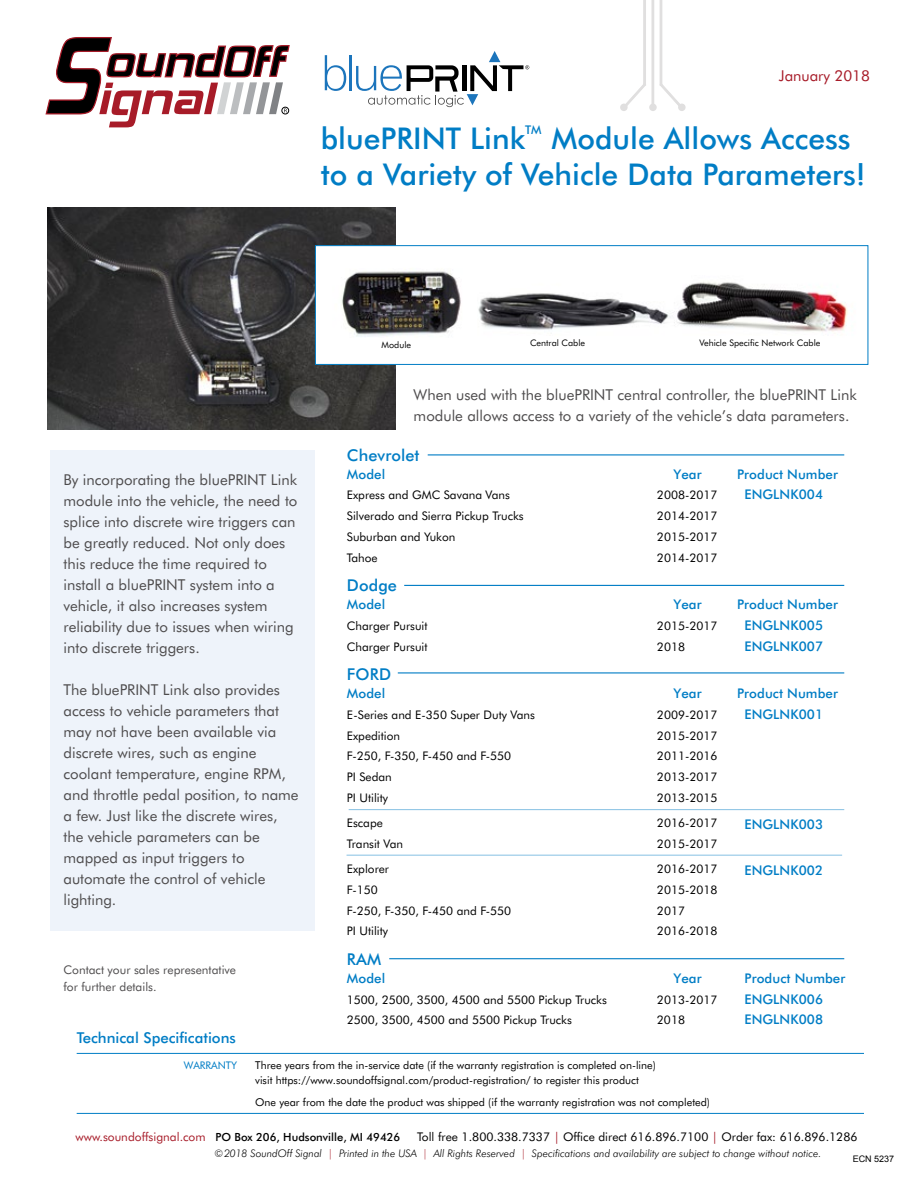
<style>
.page{position:relative;width:918px;height:1188px;background:#fff}
.page>*{position:absolute;margin:0;border:0;box-sizing:border-box;transform-origin:0 0}
.t1{font:500 30px/36px "Futura BT";color:#007dc5}
.t2{font:500 16.35px "Futura BT";letter-spacing:.005em;color:#007dc5}
.t3{font:15px/21px "Futura BT";color:#4e4c4d}
.t4{font:500 15px "Futura BT";color:#007dc5}
.t5{font:15px "Futura BT";color:#a71b28}
.t6{font:500 13.35px "Futura BT";letter-spacing:.005em;color:#007dc5}
.t7{font:12px "Futura BT";color:#000}
.t8{font:12px/17.4px "Futura BT";color:#4e4c4d}
.t9{font:500 12px "Futura BT";color:#007dc5}
.t10{font:11.85px "Futura BT";color:#000}
.t11{font:500 11.25px "Futura BT";color:#000}
.t12{font:10.8px/15px "Futura BT";color:#000}
.t13{font:italic 300 10.5px "Futura BT";color:#000}
.t14{font:10.5px "Futura BT";color:#007dc5}
.t15{font:9px "Futura BT";color:#000}
.t16{font:9px "Arial";color:#000}
.s1{font-weight:400;font-size:12px;color:#a71b28}
.s2{color:#a71b28}
</style>
<div class="page">
<div style="left:50px;top:451px;width:265px;height:480px;background:#eef3fa"></div>
<img style="left:48px;top:207px;width:348px;height:223px">
<div style="left:315px;top:245px;width:553px;height:120px;background:#fff;border:1px solid #007dc5"></div>
<img style="left:342px;top:271px;width:119px;height:66px">
<img style="left:478px;top:281px;width:370px;height:51px">
<svg style="left:325px;top:55px;width:21px;height:36px"></svg>
<hr style="left:349px;top:55px;width:2px;height:35px;background:#1c75bc">
<svg style="left:356px;top:51px;width:173px;height:56px"></svg>
<svg style="left:45px;top:37px;width:245px;height:91px"></svg>
<div style="left:165px;top:117px;width:112px;height:24px;background:#fff"></div>
<hr style="left:77px;top:1053px;width:787px;height:1px;background:#007dc5">
<hr style="left:77px;top:1113px;width:787px;height:1px;background:#007dc5">
<svg style="left:652px;top:0;width:2px;height:104px"></svg>
<svg style="left:660px;top:0;width:22px;height:106px"></svg>
<div style="left:678px;top:104px;width:8px;height:7px;background:#e0dfdf;border-radius:50%"></div>
<div style="left:649px;top:104px;width:8px;height:7px;background:#e0dfdf;border-radius:50%"></div>
<div style="left:620px;top:104px;width:8px;height:7px;background:#e0dfdf;border-radius:50%"></div>
<svg style="left:624px;top:0;width:22px;height:108px"></svg>
<hr style="left:404px;top:585px;width:440px;height:1px;background:#007dc5">
<hr style="left:398px;top:672px;width:446px;height:1px;background:#007dc5">
<hr style="left:389px;top:958px;width:455px;height:1px;background:#007dc5">
<hr style="left:349px;top:809px;width:495px;height:1px;background:#007dc5">
<hr style="left:347px;top:855px;width:495px;height:1px;background:#007dc5">
<hr style="left:428px;top:454px;width:416px;height:1px;background:#007dc5">
<p class="t5" style="left:779px;top:66px;width:93px">January 2018</p>
<h1 class="t1" style="left:321px;top:120px;width:206px">bluePRINT Link</h1>
<p class="t9" style="left:525px;top:123px;width:18px">TM</p>
<h1 class="t1" style="left:321px;top:120px;width:547px;text-indent:231px">Module Allows Access to a Variety of Vehicle Data Parameters!</h1>
<p class="t15" style="left:382px;top:339px;width:31px">Module</p>
<p class="t15" style="left:530px;top:338px;width:57px">Central Cable</p>
<p class="t15" style="left:699px;top:338px;width:123px">Vehicle Specific Network Cable</p>
<p class="t3" style="left:63px;top:469px;width:235px">By incorporating the bluePRINT Link module into the vehicle, the need to splice into discrete wire triggers can be greatly reduced. Not only does this reduce the time required to install a bluePRINT system into a vehicle, it also increases system reliability due to issues when wiring into discrete triggers.</p>
<p class="t3" style="left:63px;top:679px;width:237px">The bluePRINT Link also provides access to vehicle parameters that may not have been available via discrete wires, such as engine coolant temperature, engine RPM, and throttle pedal position, to name a few. Just like the discrete wires, the vehicle parameters can be mapped as input triggers to automate the control of vehicle lighting.</p>
<p class="t8" style="left:63px;top:961px;width:174px">Contact your sales representative for further details.</p>
<p class="t3" style="left:414px;top:384px;width:445px">When used with the bluePRINT central controller, the bluePRINT Link module allows access to a variety of the vehicle’s data parameters.</p>
<p class="t2" style="left:347px;top:445px;width:74px">Chevrolet</p>
<p class="t6" style="left:347px;top:466px;width:40px">Model</p>
<p class="t6" style="left:673px;top:466px;width:30px">Year</p>
<p class="t6" style="left:737px;top:466px;width:102px">Product Number</p>
<p class="t10" style="left:347px;top:488px;width:165px">Express and GMC Savana Vans</p>
<p class="t10" style="left:657px;top:488px;width:62px">2008-2017</p>
<p class="t6" style="left:745px;top:486px;width:80px">ENGLNK004</p>
<p class="t10" style="left:347px;top:509px;width:178px">Silverado and Sierra Pickup Trucks</p>
<p class="t10" style="left:657px;top:509px;width:62px">2014-2017</p>
<p class="t10" style="left:347px;top:529px;width:110px">Suburban and Yukon</p>
<p class="t10" style="left:657px;top:529px;width:62px">2015-2017</p>
<p class="t10" style="left:347px;top:550px;width:32px">Tahoe</p>
<p class="t10" style="left:657px;top:550px;width:62px">2014-2017</p>
<p class="t2" style="left:347px;top:576px;width:52px">Dodge</p>
<p class="t6" style="left:347px;top:596px;width:40px">Model</p>
<p class="t6" style="left:673px;top:596px;width:30px">Year</p>
<p class="t6" style="left:737px;top:596px;width:102px">Product Number</p>
<p class="t10" style="left:347px;top:618px;width:82px">Charger Pursuit</p>
<p class="t10" style="left:657px;top:618px;width:62px">2015-2017</p>
<p class="t6" style="left:745px;top:617px;width:80px">ENGLNK005</p>
<p class="t10" style="left:347px;top:639px;width:82px">Charger Pursuit</p>
<p class="t10" style="left:657px;top:639px;width:30px">2018</p>
<p class="t6" style="left:745px;top:638px;width:80px">ENGLNK007</p>
<p class="t2" style="left:347px;top:665px;width:46px">FORD</p>
<p class="t6" style="left:347px;top:685px;width:40px">Model</p>
<p class="t6" style="left:673px;top:685px;width:30px">Year</p>
<p class="t6" style="left:737px;top:685px;width:102px">Product Number</p>
<p class="t10" style="left:347px;top:707px;width:190px">E-Series and E-350 Super Duty Vans</p>
<p class="t10" style="left:657px;top:707px;width:62px">2009-2017</p>
<p class="t6" style="left:745px;top:706px;width:80px">ENGLNK001</p>
<p class="t10" style="left:347px;top:728px;width:55px">Expedition</p>
<p class="t10" style="left:657px;top:728px;width:62px">2015-2017</p>
<p class="t10" style="left:347px;top:749px;width:166px">F-250, F-350, F-450 and F-550</p>
<p class="t10" style="left:657px;top:749px;width:62px">2011-2016</p>
<p class="t10" style="left:347px;top:770px;width:46px">PI Sedan</p>
<p class="t10" style="left:657px;top:770px;width:62px">2013-2017</p>
<p class="t10" style="left:347px;top:790px;width:43px">PI Utility</p>
<p class="t10" style="left:657px;top:790px;width:62px">2013-2015</p>
<p class="t10" style="left:347px;top:816px;width:37px">Escape</p>
<p class="t10" style="left:657px;top:816px;width:62px">2016-2017</p>
<p class="t6" style="left:745px;top:816px;width:80px">ENGLNK003</p>
<p class="t10" style="left:347px;top:836px;width:58px">Transit Van</p>
<p class="t10" style="left:657px;top:836px;width:62px">2015-2017</p>
<p class="t10" style="left:347px;top:862px;width:44px">Explorer</p>
<p class="t10" style="left:657px;top:862px;width:62px">2016-2017</p>
<p class="t6" style="left:745px;top:862px;width:80px">ENGLNK002</p>
<p class="t10" style="left:347px;top:882px;width:32px">F-150</p>
<p class="t10" style="left:657px;top:882px;width:62px">2015-2018</p>
<p class="t10" style="left:347px;top:903px;width:166px">F-250, F-350, F-450 and F-550</p>
<p class="t10" style="left:657px;top:903px;width:30px">2017</p>
<p class="t10" style="left:347px;top:924px;width:43px">PI Utility</p>
<p class="t10" style="left:657px;top:924px;width:62px">2016-2018</p>
<p class="t2" style="left:347px;top:949px;width:36px">RAM</p>
<p class="t6" style="left:347px;top:970px;width:40px">Model</p>
<p class="t6" style="left:673px;top:970px;width:30px">Year</p>
<p class="t6" style="left:745px;top:970px;width:102px">Product Number</p>
<p class="t10" style="left:347px;top:992px;width:262px">1500, 2500, 3500, 4500 and 5500 Pickup Trucks</p>
<p class="t10" style="left:657px;top:992px;width:62px">2013-2017</p>
<p class="t6" style="left:745px;top:991px;width:80px">ENGLNK006</p>
<p class="t10" style="left:347px;top:1013px;width:227px">2500, 3500, 4500 and 5500 Pickup Trucks</p>
<p class="t10" style="left:657px;top:1013px;width:30px">2018</p>
<p class="t6" style="left:745px;top:1012px;width:80px">ENGLNK008</p>
<p class="t4" style="left:77px;top:1029px;width:161px">Technical Specifications</p>
<p class="t14" style="left:184px;top:1059px;width:55px">WARRANTY</p>
<p class="t12" style="left:255px;top:1057px;width:402px">Three years from the in-service date (if the warranty registration is completed on-line) visit https://www.soundoffsignal.com/product-registration/ to register this product</p>
<p class="t12" style="left:255px;top:1095px;width:456px">One year from the date the product was shipped (if the warranty registration was not completed)</p>
<p class="t11" style="left:75px;top:1130px;width:326px"><span class="s1">www.soundoffsignal.com</span> PO Box 206, Hudsonville, MI 49426</p>
<p class="t7" style="left:417px;top:1129px;width:442px">Toll free 1.800.338.7337 <span class="s2">|</span> Office direct 616.896.7100 <span class="s2">|</span> Order fax: 616.896.1286</p>
<p class="t13" style="left:214px;top:1147px;width:608px">©2018 SoundOff Signal <span class="s2">|</span> Printed in the USA <span class="s2">|</span> All Rights Reserved <span class="s2">|</span> Specifications and availability are subject to change without notice.</p>
<p class="t16" style="left:853px;top:1153px;width:43px">ECN 5237</p>
</div>
